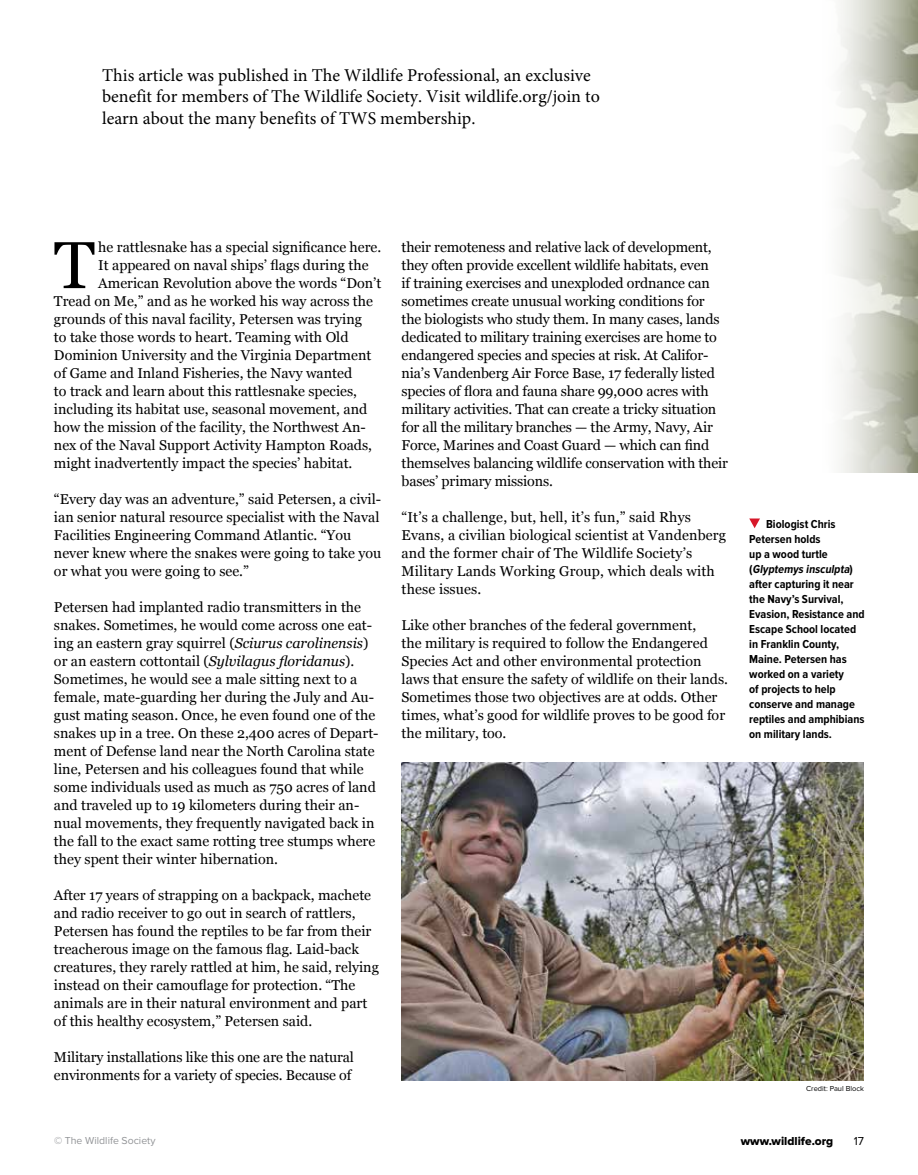
<style>
.page{position:relative;width:918px;height:1175px;background:#fff}
.page>*{position:absolute;margin:0;border:0;box-sizing:border-box;transform-origin:0 0}
.t1{font:66.15px "Georgia";color:#000}
.t2{font:18px/21.6px "Minion Pro";color:#000}
.t3{font:14.25px/18px "Georgia";color:#000}
.t4{font:700 12px/15px "Proxima Nova Cond";color:#000}
.t5{font:12px "Proxima Nova Extrabld";color:#000}
.t6{font:12px "Proxima Nova";color:#000}
.t7{font:10.5px "Proxima Nova";color:#939598}
.t8{font:7.5px "Proxima Nova";color:#000}
.s1{font-style:italic}
</style>
<div class="page">
<img style="left:839px;top:0;width:79px;height:472px">
<img style="left:402px;top:762px;width:462px;height:318px">
<svg style="left:749px;top:518px;width:11px;height:10px"></svg>
<p class="t2" style="left:102px;top:64px;width:499px">This article was published in The Wildlife Professional, an exclusive benefit for members of The Wildlife Society. Visit wildlife.org/join to learn about the many benefits of TWS membership.</p>
<p class="t1" style="left:54px;top:228px;width:42px">T</p>
<p class="t3" style="left:98px;top:238px;width:285px">he rattlesnake has a special significance here.</p>
<p class="t3" style="left:98px;top:256px;width:272px">It appeared on naval ships’ flags during the</p>
<p class="t3" style="left:98px;top:274px;width:285px">American Revolution above the words “Don’t</p>
<p class="t3" style="left:54px;top:292px;width:321px">Tread on Me,” and as he worked his way across the</p>
<p class="t3" style="left:54px;top:310px;width:310px">grounds of this naval facility, Petersen was trying</p>
<p class="t3" style="left:54px;top:328px;width:296px">to take those words to heart. Teaming with Old</p>
<p class="t3" style="left:54px;top:346px;width:319px">Dominion University and the Virginia Department</p>
<p class="t3" style="left:54px;top:364px;width:300px">of Game and Inland Fisheries, the Navy wanted</p>
<p class="t3" style="left:54px;top:382px;width:305px">to track and learn about this rattlesnake species,</p>
<p class="t3" style="left:54px;top:400px;width:315px">including its habitat use, seasonal movement, and</p>
<p class="t3" style="left:54px;top:418px;width:313px">how the mission of the facility, the Northwest An-</p>
<p class="t3" style="left:54px;top:436px;width:320px">nex of the Naval Support Activity Hampton Roads,</p>
<p class="t3" style="left:54px;top:454px;width:300px">might inadvertently impact the species’ habitat.</p>
<p class="t3" style="left:54px;top:490px;width:329px">“Every day was an adventure,” said Petersen, a civil&shy;ian senior natural resource specialist with the Naval Facilities Engineering Command Atlantic. “You never knew where the snakes were going to take you or what you were going to see.”</p>
<p class="t3" style="left:54px;top:598px;width:326px">Petersen had implanted radio transmitters in the snakes. Sometimes, he would come across one eat&shy;ing an eastern gray squirrel (<span class="s1">Sciurus carolinensis</span>) or an eastern cottontail (<span class="s1">Sylvilagus floridanus</span>).<br>Sometimes, he would see a male sitting next to a female, mate-guarding her during the July and Au&shy;gust mating season. Once, he even found one of the snakes up in a tree. On these 2,400 acres of Depart&shy;ment of Defense land near the North Carolina state line, Petersen and his colleagues found that while some individuals used as much as 750 acres of land and traveled up to 19 kilometers during their an&shy;nual movements, they frequently navigated back in the fall to the exact same rotting tree stumps where they spent their winter hibernation.</p>
<p class="t3" style="left:54px;top:886px;width:326px">After 17 years of strapping on a backpack, machete and radio receiver to go out in search of rattlers, Petersen has found the reptiles to be far from their treacherous image on the famous flag. Laid-back creatures, they rarely rattled at him, he said, relying instead on their camouflage for protection. “The animals are in their natural environment and part of this healthy ecosystem,” Petersen said.</p>
<p class="t3" style="left:54px;top:1048px;width:302px">Military installations like this one are the natural environments for a variety of species. Because of</p>
<p class="t3" style="left:402px;top:238px;width:328px">their remoteness and relative lack of development, they often provide excellent wildlife habitats, even<br>if training exercises and unexploded ordnance can sometimes create unusual working conditions for the biologists who study them. In many cases, lands dedicated to military training exercises are home to endangered species and species at risk. At Califor&shy;nia’s Vandenberg Air Force Base, 17 federally listed species of flora and fauna share 99,000 acres with military activities. That can create a tricky situation for all the military branches — the Army, Navy, Air Force, Marines and Coast Guard — which can find themselves balancing wildlife conservation with their bases’ primary missions.</p>
<p class="t3" style="left:402px;top:508px;width:326px">“It’s a challenge, but, hell, it’s fun,” said Rhys Evans, a civilian biological scientist at Vandenberg and the former chair of The Wildlife Society’s Military Lands Working Group, which deals with these issues.</p>
<p class="t3" style="left:402px;top:616px;width:328px">Like other branches of the federal government,<br>the military is required to follow the Endangered Species Act and other environmental protection laws that ensure the safety of wildlife on their lands.<br>Sometimes those two objectives are at odds. Other times, what’s good for wildlife proves to be good for the military, too.</p>
<p class="t4" style="left:749px;top:517px;width:117px;text-indent:17px">Biologist Chris<br>Petersen holds<br>up a wood turtle<br>( <span class="s1">Glyptemys insculpta</span>) after capturing it near the Navy’s Survival,<br>Evasion, Resistance and<br>Escape School located in Franklin County,<br>Maine. Petersen has worked on a variety<br>of projects to help conserve and manage reptiles and amphibians on military lands.</p>
<p class="t8" style="left:806px;top:1084px;width:59px">Credit: Paul Block</p>
<p class="t7" style="left:54px;top:1134px;width:103px">© The Wildlife Society</p>
<p class="t5" style="left:741px;top:1133px;width:94px">www.wildlife.org</p>
<p class="t6" style="left:854px;top:1133px;width:12px">17</p>
</div>
